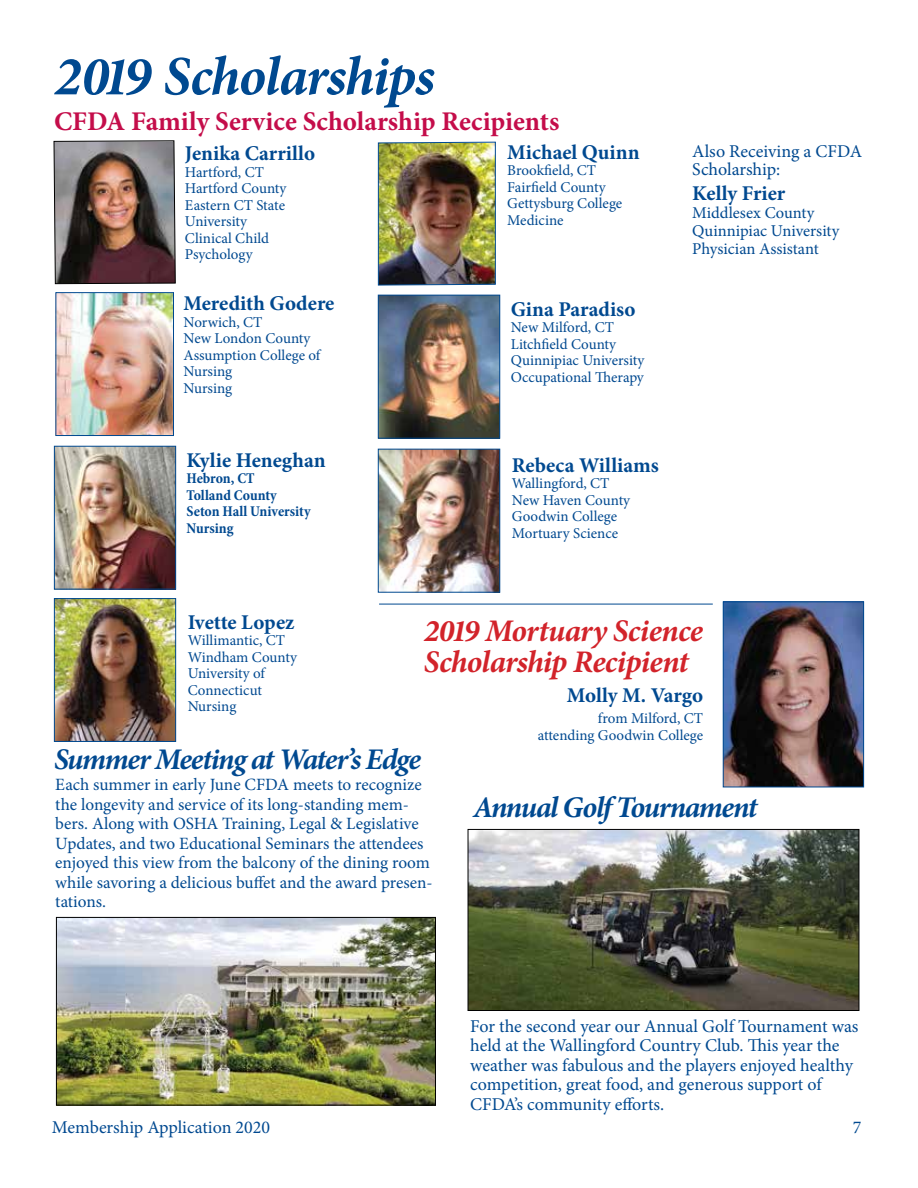
<style>
.page{position:relative;width:918px;height:1188px;background:#fff}
.page>*{position:absolute;margin:0;border:0;box-sizing:border-box;transform-origin:0 0}
.t1{font:italic 700 55.5px "Minion Pro";letter-spacing:-.025em;color:#004990}
.t2{font:italic 700 31.5px/31.5px "Minion Pro";letter-spacing:-.02em;color:#d2232a}
.t3{font:italic 700 30px "Minion Pro";letter-spacing:-.045em;color:#004990}
.t4{font:700 27px "Minion Pro";color:#c40d4a}
.t5{font:700 21px "Minion Pro";color:#004990}
.t6{font:18px/19.5px "Minion Pro";color:#004990}
.t7{font:17.25px/19.5px "Minion Pro";color:#004990}
.t8{font:16.5px/18px "Minion Pro";color:#004990}
.t9{font:15px/16.5px "Minion Pro";color:#004990}
.t10{font:700 condensed 15px/16.5px "Minion Pro";letter-spacing:-.005em;color:#004990}
</style>
<div class="page">
<img style="left:58px;top:919px;width:376px;height:185px">
<div style="left:56px;top:917px;width:380px;height:189px;border:1px solid #000"></div>
<img style="left:470px;top:831px;width:387px;height:178px">
<div style="left:468px;top:829px;width:391px;height:182px;border:1px solid #000"></div>
<img style="left:725px;top:604px;width:137px;height:181px">
<div style="left:723px;top:602px;width:141px;height:185px;border:1px solid #004990"></div>
<img style="left:53px;top:140px;width:123px;height:144px">
<img style="left:58px;top:294px;width:114px;height:140px">
<div style="left:56px;top:292px;width:118px;height:144px;border:1px solid #004990"></div>
<img style="left:56px;top:448px;width:118px;height:140px">
<div style="left:54px;top:446px;width:122px;height:144px;border:1px solid #004990"></div>
<img style="left:56px;top:600px;width:118px;height:140px">
<div style="left:54px;top:598px;width:122px;height:144px;border:1px solid #004990"></div>
<img style="left:378px;top:141px;width:118px;height:145px">
<img style="left:380px;top:297px;width:118px;height:139px">
<div style="left:378px;top:295px;width:122px;height:143px;border:1px solid #004990"></div>
<img style="left:380px;top:451px;width:118px;height:140px">
<div style="left:378px;top:449px;width:122px;height:144px;border:1px solid #004990"></div>
<hr style="left:379px;top:604px;width:334px;height:1px;background:#004990">
<h1 class="t1" style="left:54px;top:37px;width:382px">2019 Scholarships</h1>
<h3 class="t4" style="left:54px;top:102px;width:507px">CFDA Family Service Scholarship Recipients</h3>
<h3 class="t5" style="left:185px;top:139px;width:132px">Jenika Carrillo</h3>
<p class="t9" style="left:185px;top:164px;width:103px">Hartford, CT<br>Hartford County<br>Eastern CT State<br>University<br>Clinical Child<br>Psychology</p>
<h3 class="t5" style="left:184px;top:289px;width:152px">Meredith Godere</h3>
<p class="t9" style="left:184px;top:314px;width:140px">Norwich, CT<br>New London County<br>Assumption College of<br>Nursing<br>Nursing</p>
<h3 class="t5" style="left:507px;top:137px;width:134px">Michael Quinn</h3>
<p class="t9" style="left:507px;top:162px;width:117px">Brookfield, CT<br>Fairfield County<br>Gettysburg College<br>Medicine</p>
<h3 class="t5" style="left:511px;top:294px;width:126px">Gina Paradiso</h3>
<p class="t9" style="left:511px;top:319px;width:135px">New Milford, CT<br>Litchfield County<br>Quinnipiac University<br>Occupational Therapy</p>
<h3 class="t5" style="left:187px;top:445px;width:140px">Kylie Heneghan</h3>
<p class="t10" style="left:187px;top:470px;width:126px">Hebron, CT<br>Tolland County<br>Seton Hall University<br>Nursing</p>
<h3 class="t5" style="left:512px;top:450px;width:148px">Rebeca Williams</h3>
<p class="t9" style="left:512px;top:475px;width:120px">Wallingford, CT<br>New Haven County<br>Goodwin College<br>Mortuary Science</p>
<p class="t6" style="left:692px;top:142px;width:171px;line-height:18px">Also Receiving a CFDA<br>Scholarship:</p>
<h3 class="t5" style="left:692px;top:179px;width:95px">Kelly Frier</h3>
<p class="t8" style="left:692px;top:204px;width:148px">Middlesex County<br>Quinnipiac University<br>Physician Assistant</p>
<h3 class="t5" style="left:188px;top:607px;width:108px">Ivette Lopez</h3>
<p class="t9" style="left:188px;top:632px;width:111px">Willimantic, CT<br>Windham County<br>University of<br>Connecticut<br>Nursing</p>
<h2 class="t2" style="left:424px;top:614px;width:281px">2019 Mortuary Science<br>Scholarship Recipient</h2>
<h3 class="t5" style="left:567px;top:681px;width:138px">Molly M. Vargo</h3>
<p class="t9" style="left:538px;top:710px;width:167px;text-align:right">from Milford, CT attending Goodwin College</p>
<h3 class="t3" style="left:54px;top:738px;width:369px">Summer Meeting at Water’s Edge</h3>
<p class="t7" style="left:55px;top:775px;width:379px">Each summer in early June CFDA meets to recognize the longevity and service of its long-standing mem&shy;bers. Along with OSHA Training, Legal &amp; Legislative Updates, and two Educational Seminars the attendees enjoyed this view from the balcony of the dining room while savoring a delicious buffet and the award presen&shy;tations.</p>
<h3 class="t3" style="left:473px;top:786px;width:286px">Annual GolfTournament</h3>
<p class="t6" style="left:470px;top:1016px;width:390px">For the second year our Annual Golf Tournament was held at the Wallingford Country Club. This year the weather was fabulous and the players enjoyed healthy competition, great food, and generous support of CFDA’s community efforts.</p>
<p class="t6" style="left:52px;top:1117px;width:220px">Membership Application 2020</p>
<p class="t6" style="left:853px;top:1117px;width:10px">7</p>
</div>
